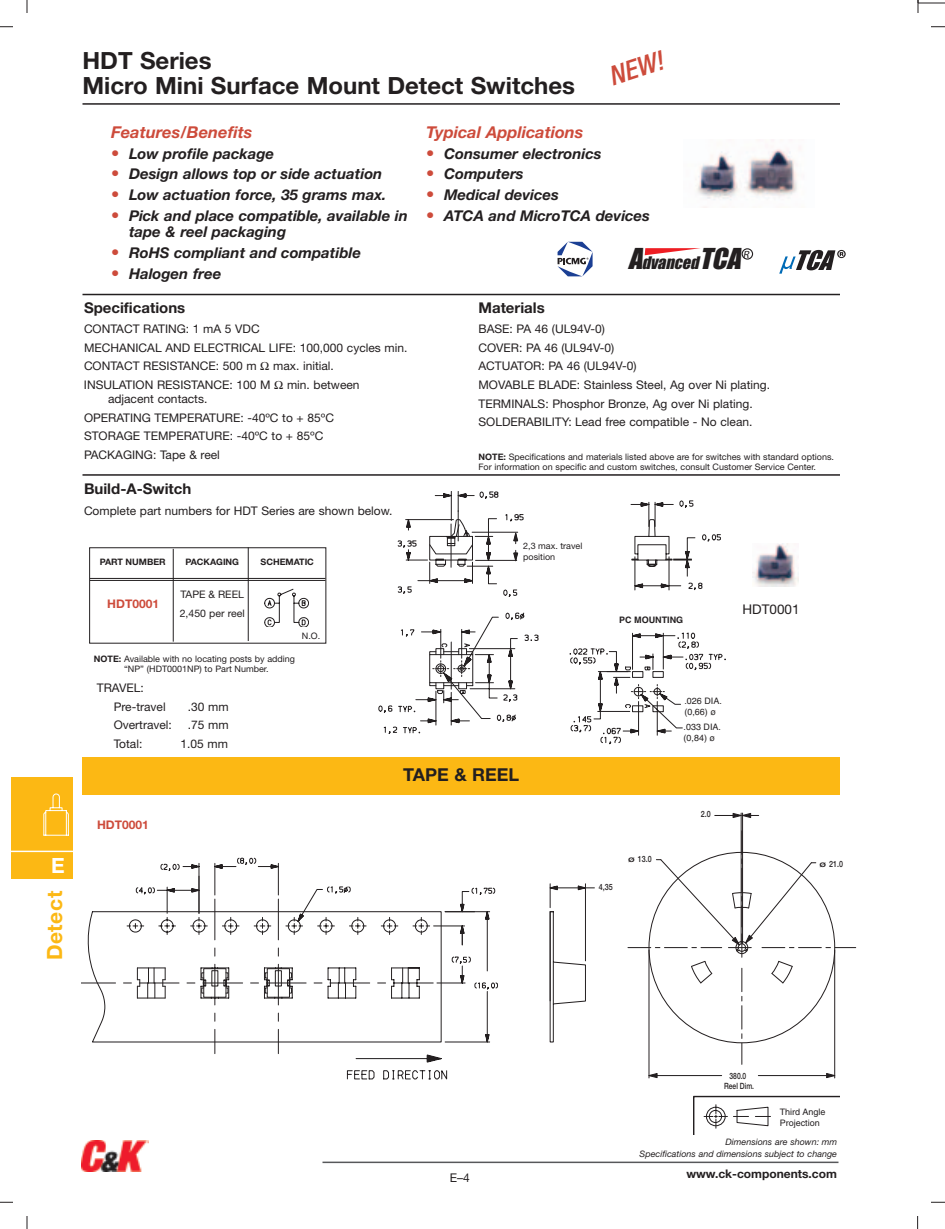
<style>
.page{position:relative;width:945px;height:1229px;background:#fff}
.page>*{position:absolute;margin:0;border:0;box-sizing:border-box;transform-origin:0 0}
.t1{font:italic 500 condensed 26.7px "Helvetica Neue";color:#cd4b3b}
.t2{font:700 23.7px/25.2px "Helvetica Neue";color:#231f20}
.t3{font:700 21px "Helvetica Neue";color:#fcb814}
.t4{font:700 21px "Helvetica Neue";color:#fff}
.t5{font:700 17.85px "Helvetica Neue";color:#231f20}
.t6{font:italic 700 16.35px "Helvetica Neue";color:#cd4b3b}
.t7{font:italic 16.05px "Impact";color:#231f20}
.t8{font:italic 700 14.85px/16.4px "Helvetica Neue";color:#231f20}
.t9{font:700 14.85px "Helvetica Neue";color:#231f20}
.t10{font:13.35px "Helvetica Neue";color:#231f20}
.t11{font:12px "Helvetica Neue";color:#231f20}
.t12{font:11.85px/18.6px "Helvetica Neue";color:#231f20}
.t13{font:700 11.85px "Helvetica Neue";color:#231f20}
.t14{font:700 11.85px "Helvetica Neue";color:#cd4b3b}
.t15{font:italic 700 10.5px "Tahoma";color:#231f20;scale:1.09 1}
.t16{font:10.35px/18.6px "Helvetica Neue";color:#231f20}
.t17{font:8.85px/10.4px "Helvetica Neue";color:#231f20}
.t18{font:italic 8.85px/11.9px "Helvetica Neue";color:#231f20;text-align:right}
.t19{font:8.85px/10.6px "Helvetica";color:#231f20}
.t20{font:700 8.85px "Helvetica Neue";color:#231f20}
.t21{font:700 8.85px "Helvetica";color:#231f20}
.t22{font:500 8.55px "Helvetica Neue";color:#231f20;scale:.78 1}
.t23{font:500 8.55px "Helvetica Neue";color:#231f20;scale:1.3 1}
.t24{font:500 8.55px "Helvetica Neue";color:#231f20;scale:.83 1}
.s1{font-style:normal;font-size:16.35px;color:#cd4b3b}
.s2{font-size:26.7px}
.s3{font-weight:700}
</style>
<div class="page">
<svg style="left:0;top:0;width:28px;height:27px"></svg>
<svg style="left:0;top:1201px;width:28px;height:27px"></svg>
<svg style="left:917px;top:1201px;width:28px;height:27px"></svg>
<div style="left:11px;top:777px;width:62px;height:102px;background:#fcb814"></div>
<hr style="left:11px;top:850px;width:62px;height:2px;background:#fff">
<svg style="left:43px;top:793px;width:26px;height:43px"></svg>
<div style="left:14px;top:13px;width:26px;height:27px;background:#fff"></div>
<div style="left:14px;top:1188px;width:26px;height:27px;background:#fff"></div>
<div style="left:904px;top:1188px;width:28px;height:27px;background:#fff"></div>
<hr style="left:322px;top:1161px;width:516px;height:2px;background:#57585a">
<img style="left:82px;top:1140px;width:66px;height:31px">
<svg style="left:918px;top:0;width:27px;height:27px"></svg>
<hr style="left:82px;top:103px;width:758px;height:2px;background:#231f20">
<hr style="left:82px;top:294px;width:758px;height:1px;background:#231f20">
<hr style="left:82px;top:474px;width:758px;height:2px;background:#231f20">
<img style="left:753px;top:544px;width:45px;height:43px">
<img style="left:697px;top:140px;width:100px;height:60px">
<svg style="left:378px;top:491px;width:348px;height:253px"></svg>
<svg style="left:81px;top:857px;width:514px;height:223px"></svg>
<hr style="left:649px;top:950px;width:1px;height:128px;background:#231e1f">
<hr style="left:834px;top:950px;width:1px;height:128px;background:#231e1f">
<hr style="left:649px;top:1075px;width:73px;height:1px;background:#231e1f">
<hr style="left:758px;top:1075px;width:77px;height:1px;background:#231e1f">
<svg style="left:648px;top:1072px;width:10px;height:6px"></svg>
<svg style="left:826px;top:1072px;width:10px;height:6px"></svg>
<hr style="left:741px;top:813px;width:1px;height:128px;background:#231e1f">
<hr style="left:742px;top:813px;width:1px;height:128px;background:#231e1f">
<svg style="left:715px;top:812px;width:44px;height:6px"></svg>
<svg style="left:628px;top:830px;width:228px;height:234px"></svg>
<div style="left:736px;top:941px;width:12px;height:13px;border:1px solid #231e1f;border-radius:50%"></div>
<hr style="left:90px;top:578px;width:236px;height:1px;background:#231f20">
<hr style="left:90px;top:580px;width:236px;height:1px;background:#231f20">
<svg style="left:264px;top:589px;width:45px;height:38px"></svg>
<div style="left:89px;top:547px;width:237px;height:96px;border:1px solid #231f20"></div>
<hr style="left:173px;top:549px;width:1px;height:92px;background:#231f20">
<hr style="left:248px;top:547px;width:1px;height:94px;background:#231f20">
<svg style="left:693px;top:1095px;width:147px;height:39px"></svg>
<svg style="left:558px;top:242px;width:35px;height:34px"></svg>
<svg style="left:779px;top:250px;width:67px;height:24px"></svg>
<svg style="left:645px;top:248px;width:55px;height:7px"></svg>
<div style="left:742px;top:248px;width:11px;height:12px;border:1px solid #231f20;border-radius:50%"></div>
<div style="left:82px;top:757px;width:758px;height:37px;background:#fcb814"></div>
<h3 class="t4" style="left:51px;top:858px;width:15px">E</h3>
<h3 class="t3" style="left:47px;top:960px;width:71px;rotate:-90deg">Detect</h3>
<h1 class="t1" style="left:606px;top:68px;width:57px;rotate:-18deg">NEW!</h1>
<h2 class="t2" style="left:82px;top:50px;width:494px">HDT Series<br>Micro Mini Surface Mount Detect Switches</h2>
<h3 class="t6" style="left:111px;top:126px;width:143px">Features/Benefits</h3>
<p class="t8" style="left:111px;top:146px;width:165px"><span class="s1">•</span> Low profile package</p>
<p class="t8" style="left:111px;top:167px;width:273px"><span class="s1">•</span> Design allows top or side actuation</p>
<p class="t8" style="left:111px;top:188px;width:277px"><span class="s1">•</span> Low actuation force, 35 grams max.</p>
<p class="t8" style="left:129px;top:209px;width:280px;text-indent:-18px"><span class="s1">•</span> Pick and place compatible, available in tape &amp; reel packaging</p>
<p class="t8" style="left:111px;top:246px;width:252px"><span class="s1">•</span> RoHS compliant and compatible</p>
<p class="t8" style="left:111px;top:267px;width:112px"><span class="s1">•</span> Halogen free</p>
<h3 class="t6" style="left:426px;top:126px;width:159px">Typical Applications</h3>
<p class="t8" style="left:426px;top:146px;width:177px"><span class="s1">•</span> Consumer electronics</p>
<p class="t8" style="left:426px;top:167px;width:99px"><span class="s1">•</span> Computers</p>
<p class="t8" style="left:426px;top:188px;width:134px"><span class="s1">•</span> Medical devices</p>
<p class="t8" style="left:426px;top:209px;width:226px"><span class="s1">•</span> ATCA and MicroTCA devices</p>
<h3 class="t7" style="left:628px;top:253px;width:120px"><span class="s2">A</span>dvanced<span class="s2">TCA</span></h3>
<p class="t15" style="left:743px;top:250px;width:9px">R</p>
<p class="t9" style="left:84px;top:302px;width:103px">Specifications</p>
<p class="t12" style="left:84px;top:321px;width:325px">CONTACT RATING: 1 mA 5 VDC<br>MECHANICAL AND ELECTRICAL LIFE: 100,000 cycles min.<br>CONTACT RESISTANCE: 500 m</p>
<p class="t12" style="left:273px;top:358px;width:62px">max. initial.</p>
<p class="t12" style="left:84px;top:376px;width:188px">INSULATION RESISTANCE: 100 M</p>
<p class="t12" style="left:287px;top:376px;width:74px">min. between</p>
<p class="t12" style="left:84px;top:391px;width:252px;text-indent:24px">adjacent contacts.<br>OPERATING TEMPERATURE: -40ºC to + 85ºC<br>STORAGE TEMPERATURE: -40ºC to + 85ºC<br>PACKAGING: Tape &amp; reel</p>
<p class="t9" style="left:84px;top:484px;width:109px">Build-A-Switch</p>
<p class="t12" style="left:84px;top:502px;width:310px">Complete part numbers for HDT Series are shown below.</p>
<p class="t20" style="left:100px;top:559px;width:68px">PART NUMBER</p>
<p class="t20" style="left:185px;top:559px;width:55px">PACKAGING</p>
<p class="t20" style="left:261px;top:559px;width:55px">SCHEMATIC</p>
<p class="t14" style="left:107px;top:599px;width:53px">HDT0001</p>
<p class="t16" style="left:180px;top:586px;width:66px">TAPE &amp; REEL<br>2,450 per reel</p>
<p class="t17" style="left:94px;top:654px;width:203px;text-align:center"><span class="s3">NOTE:</span> Available with no locating posts by adding “NP” (HDT0001NP) to Part Number.</p>
<p class="t12" style="left:114px;top:680px;width:53px;text-indent:-17px">TRAVEL:<br>Pre-travel</p>
<p class="t12" style="left:188px;top:698px;width:42px">.30 mm</p>
<p class="t12" style="left:114px;top:717px;width:60px">Overtravel:</p>
<p class="t12" style="left:188px;top:717px;width:42px">.75 mm</p>
<p class="t12" style="left:114px;top:735px;width:30px">Total:</p>
<p class="t12" style="left:180px;top:735px;width:49px">1.05 mm</p>
<p class="t17" style="left:302px;top:631px;width:20px">N.O.</p>
<p class="t9" style="left:478px;top:302px;width:68px">Materials</p>
<p class="t12" style="left:478px;top:321px;width:293px">BASE: PA 46 (UL94V-0)<br>COVER: PA 46 (UL94V-0)<br>ACTUATOR: PA 46 (UL94V-0)<br>MOVABLE BLADE: Stainless Steel, Ag over Ni plating.<br>TERMINALS: Phosphor Bronze, Ag over Ni plating.<br>SOLDERABILITY: Lead free compatible - No clean.</p>
<p class="t17" style="left:478px;top:452px;width:357px"><span class="s3">NOTE:</span> Specifications and materials listed above are for switches with standard options.<br>For information on specific and custom switches, consult Customer Service Center.</p>
<p class="t17" style="left:523px;top:541px;width:61px">2,3 max. travel position</p>
<p class="t21" style="left:619px;top:613px;width:66px">PC MOUNTING</p>
<p class="t10" style="left:742px;top:604px;width:59px">HDT0001</p>
<p class="t19" style="left:684px;top:696px;width:39px">.026 DIA. (0,66) ø</p>
<p class="t19" style="left:684px;top:722px;width:39px">.033 DIA. (0,84) ø</p>
<p class="t14" style="left:97px;top:820px;width:53px">HDT0001</p>
<h3 class="t5" style="left:403px;top:768px;width:118px">TAPE &amp; REEL</h3>
<p class="t24" style="left:599px;top:883px;width:18px">4,35</p>
<p class="t23" style="left:628px;top:855px;width:20px">ø 13.0</p>
<p class="t24" style="left:701px;top:811px;width:13px">2.0</p>
<p class="t23" style="left:819px;top:860px;width:20px">ø 21.0</p>
<p class="t11" style="left:450px;top:1173px;width:22px">E–4</p>
<p class="t22" style="left:730px;top:1073px;width:23px">380.0</p>
<p class="t22" style="left:724px;top:1083px;width:40px">Reel Dim.</p>
<p class="t19" style="left:780px;top:1107px;width:47px">Third Angle<br>Projection</p>
<p class="t18" style="left:640px;top:1136px;width:199px">Dimensions are shown: mm<br>Specifications and dimensions subject to change</p>
<p class="t13" style="left:686px;top:1169px;width:152px">www.ck-components.com</p>
</div>
